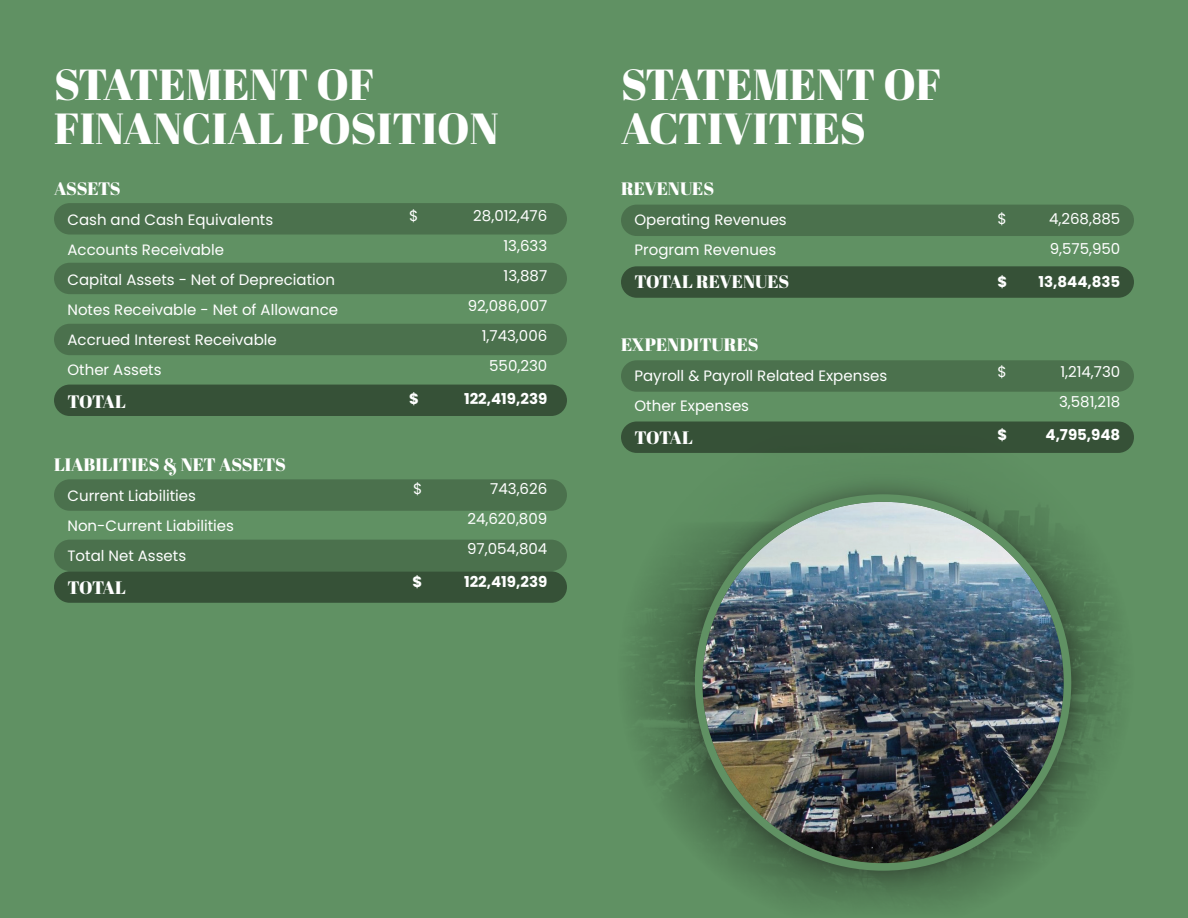
<style>
.page{position:relative;width:1188px;height:918px;background:#609163}
.page>*{position:absolute;margin:0;border:0;box-sizing:border-box;transform-origin:0 0}
.t1{font:43.5px "Abril Fatface";color:#fff}
.t2{font:18px "Abril Fatface";color:#fff}
.t3{font:15px "Poppins";color:#fff}
.t4{font:700 15px "Poppins";color:#fff}
</style>
<div class="page">
<div style="left:672px;top:472px;width:422px;height:421px;background:#231f20;opacity:.5"></div>
<img style="left:702px;top:502px;width:362px;height:361px;border-radius:181px">
<div style="left:54px;top:203px;width:513px;height:32px;background:#4b714d;border-radius:16px"></div>
<div style="left:621px;top:205px;width:513px;height:31px;background:#4b714d;border-radius:16px"></div>
<div style="left:621px;top:360px;width:513px;height:32px;background:#4b714d;border-radius:16px"></div>
<div style="left:54px;top:263px;width:513px;height:31px;background:#4b714d;border-radius:16px"></div>
<div style="left:621px;top:266px;width:513px;height:32px;background:#365137;border-radius:16px"></div>
<div style="left:621px;top:422px;width:513px;height:31px;background:#365137;border-radius:16px"></div>
<div style="left:54px;top:324px;width:513px;height:31px;background:#4b714d;border-radius:16px"></div>
<div style="left:54px;top:479px;width:513px;height:32px;background:#4b714d;border-radius:16px"></div>
<div style="left:54px;top:540px;width:513px;height:31px;background:#4b714d;border-radius:16px"></div>
<div style="left:54px;top:571px;width:513px;height:32px;background:#365137;border-radius:16px"></div>
<div style="left:54px;top:385px;width:513px;height:31px;background:#365137;border-radius:16px"></div>
<p class="t1" style="left:54px;top:54px;width:322px">STATEMENT OF</p>
<p class="t1" style="left:54px;top:97px;width:446px">FINANCIAL POSITION</p>
<p class="t2" style="left:54px;top:176px;width:68px">ASSETS</p>
<p class="t3" style="left:68px;top:211px;width:207px">Cash and Cash Equivalents</p>
<p class="t3" style="left:68px;top:241px;width:158px">Accounts Receivable</p>
<p class="t3" style="left:68px;top:271px;width:269px">Capital Assets - Net of Depreciation</p>
<p class="t3" style="left:68px;top:301px;width:272px">Notes Receivable - Net of Allowance</p>
<p class="t3" style="left:68px;top:331px;width:211px">Accrued Interest Receivable</p>
<p class="t3" style="left:68px;top:361px;width:96px">Other Assets</p>
<p class="t2" style="left:68px;top:389px;width:60px">TOTAL</p>
<p class="t3" style="left:409px;top:207px;width:11px">$</p>
<p class="t3" style="left:473px;top:207px;width:76px">28,012,476</p>
<p class="t3" style="left:504px;top:237px;width:45px">13,633</p>
<p class="t3" style="left:504px;top:267px;width:45px">13,887</p>
<p class="t3" style="left:468px;top:297px;width:81px">92,086,007</p>
<p class="t3" style="left:482px;top:327px;width:67px">1,743,006</p>
<p class="t3" style="left:489px;top:357px;width:60px">550,230</p>
<p class="t4" style="left:409px;top:390px;width:11px">$</p>
<p class="t4" style="left:464px;top:390px;width:85px">122,419,239</p>
<p class="t2" style="left:54px;top:452px;width:233px">LIABILITIES &amp; NET ASSETS</p>
<p class="t3" style="left:68px;top:487px;width:130px">Current Liabilities</p>
<p class="t3" style="left:68px;top:517px;width:168px">Non-Current Liabilities</p>
<p class="t3" style="left:68px;top:547px;width:120px">Total Net Assets</p>
<p class="t2" style="left:68px;top:574px;width:60px">TOTAL</p>
<p class="t3" style="left:413px;top:480px;width:11px">$</p>
<p class="t3" style="left:490px;top:480px;width:59px">743,626</p>
<p class="t3" style="left:467px;top:510px;width:81px">24,620,809</p>
<p class="t3" style="left:467px;top:540px;width:82px">97,054,804</p>
<p class="t4" style="left:412px;top:573px;width:11px">$</p>
<p class="t4" style="left:464px;top:573px;width:85px">122,419,239</p>
<p class="t1" style="left:621px;top:54px;width:322px">STATEMENT OF</p>
<p class="t1" style="left:621px;top:97px;width:247px">ACTIVITIES</p>
<p class="t2" style="left:621px;top:176px;width:95px">REVENUES</p>
<p class="t3" style="left:634px;top:211px;width:154px">Operating Revenues</p>
<p class="t3" style="left:634px;top:241px;width:143px">Program Revenues</p>
<p class="t2" style="left:634px;top:269px;width:156px">TOTAL REVENUES</p>
<p class="t2" style="left:621px;top:332px;width:139px">EXPENDITURES</p>
<p class="t3" style="left:634px;top:367px;width:254px">Payroll &amp; Payroll Related Expenses</p>
<p class="t3" style="left:634px;top:397px;width:116px">Other Expenses</p>
<p class="t2" style="left:634px;top:425px;width:60px">TOTAL</p>
<p class="t3" style="left:997px;top:210px;width:11px">$</p>
<p class="t3" style="left:1049px;top:210px;width:73px">4,268,885</p>
<p class="t3" style="left:1050px;top:240px;width:72px">9,575,950</p>
<p class="t4" style="left:997px;top:273px;width:11px">$</p>
<p class="t4" style="left:1038px;top:273px;width:83px">13,844,835</p>
<p class="t3" style="left:997px;top:363px;width:11px">$</p>
<p class="t3" style="left:1060px;top:363px;width:62px">1,214,730</p>
<p class="t3" style="left:1059px;top:393px;width:63px">3,581,218</p>
<p class="t4" style="left:997px;top:426px;width:11px">$</p>
<p class="t4" style="left:1046px;top:426px;width:76px">4,795,948</p>
</div>
